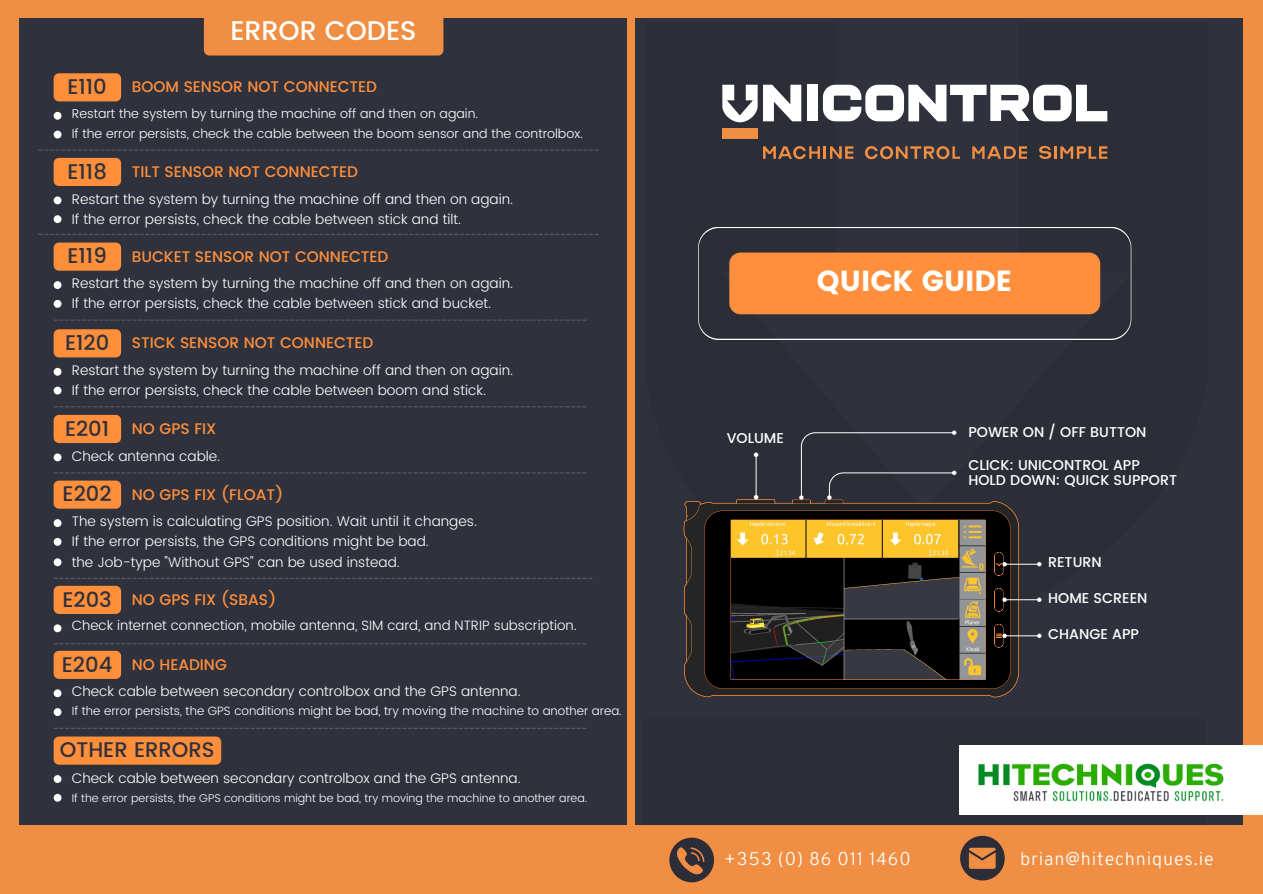
<style>
.page{position:relative;width:1263px;height:894px;background:#fff}
.page>*{position:absolute;margin:0;border:0;box-sizing:border-box;transform-origin:0 0}
.t1{font:28.95px "Poppins";color:#fff}
.t2{font:500 27px "Poppins";color:#fff}
.t3{font:500 21.15px "Poppins";color:#2f313c}
.t4{font:300 18px "Overpass";letter-spacing:.05em;color:#fff}
.t5{font:500 15.3px "Poppins";color:#ff8f3b}
.t6{font:500 14.25px "Poppins";color:#fff}
.t7{font:300 13.8px "Poppins";color:#fff}
.t8{font:300 13.5px "Poppins";color:#fff}
.t9{font:300 12.75px "Poppins";color:#fff}
.t10{font:300 12px "Poppins";color:#fff}
.t11{font:300 11.25px "Poppins";color:#fff}
</style>
<div class="page">
<div style="left:0;top:0;width:1263px;height:893px;background:#f08e43"></div>
<div style="left:19px;top:19px;width:1224px;height:854px;background:#2f313c"></div>
<svg style="left:683px;top:84px;width:449px;height:518px"></svg>
<div style="left:643px;top:719px;width:562px;height:173px;background:#2b2d37"></div>
<div style="left:0;top:824px;width:1263px;height:69px;background:#f08e43"></div>
<div style="left:627px;top:0;width:8px;height:892px;background:#f08e43"></div>
<div style="left:54px;top:158px;width:67px;height:28px;background:#ff8f3b;border-radius:5px"></div>
<div style="left:54px;top:196px;width:8px;height:8px;background:#fff;border-radius:50%"></div>
<div style="left:54px;top:215px;width:8px;height:8px;background:#fff;border-radius:50%"></div>
<div style="left:54px;top:73px;width:67px;height:28px;background:#ff8f3b;border-radius:5px"></div>
<div style="left:54px;top:112px;width:8px;height:8px;background:#fff;border-radius:50%"></div>
<div style="left:54px;top:131px;width:8px;height:7px;background:#fff;border-radius:50%"></div>
<div style="left:54px;top:242px;width:67px;height:28px;background:#ff8f3b;border-radius:5px"></div>
<div style="left:54px;top:281px;width:8px;height:8px;background:#fff;border-radius:50%"></div>
<div style="left:54px;top:300px;width:8px;height:8px;background:#fff;border-radius:50%"></div>
<svg style="left:54px;top:319px;width:532px;height:1px"></svg>
<div style="left:54px;top:329px;width:67px;height:28px;background:#ff8f3b;border-radius:5px"></div>
<div style="left:54px;top:368px;width:8px;height:7px;background:#fff;border-radius:50%"></div>
<div style="left:54px;top:386px;width:8px;height:8px;background:#fff;border-radius:50%"></div>
<svg style="left:54px;top:406px;width:532px;height:1px"></svg>
<div style="left:54px;top:650px;width:67px;height:28px;background:#ff8f3b;border-radius:5px"></div>
<div style="left:54px;top:689px;width:8px;height:8px;background:#fff;border-radius:50%"></div>
<div style="left:54px;top:708px;width:8px;height:7px;background:#fff;border-radius:50%"></div>
<div style="left:54px;top:736px;width:167px;height:28px;background:#ff8f3b;border-radius:5px"></div>
<svg style="left:54px;top:774px;width:8px;height:8px"></svg>
<div style="left:54px;top:793px;width:8px;height:8px;background:#fff;border-radius:50%"></div>
<div style="left:54px;top:480px;width:67px;height:28px;background:#ff8f3b;border-radius:5px"></div>
<div style="left:54px;top:519px;width:8px;height:8px;background:#fff;border-radius:50%"></div>
<svg style="left:54px;top:537px;width:8px;height:8px"></svg>
<div style="left:54px;top:558px;width:8px;height:8px;background:#fff;border-radius:50%"></div>
<div style="left:54px;top:415px;width:67px;height:28px;background:#ff8f3b;border-radius:5px"></div>
<div style="left:54px;top:453px;width:8px;height:8px;background:#fff;border-radius:50%"></div>
<svg style="left:54px;top:472px;width:532px;height:1px"></svg>
<div style="left:54px;top:585px;width:67px;height:28px;background:#ff8f3b;border-radius:5px"></div>
<div style="left:54px;top:624px;width:8px;height:8px;background:#fff;border-radius:50%"></div>
<svg style="left:54px;top:643px;width:532px;height:1px"></svg>
<div style="left:729px;top:252px;width:371px;height:62px;background:#ff8f3c;border-radius:11px"></div>
<div style="left:698px;top:227px;width:433px;height:112px;border:1px solid #fff;border-radius:20px"></div>
<div style="left:807px;top:85px;width:11px;height:36px;background:#fff"></div>
<svg style="left:823px;top:85px;width:284px;height:36px"></svg>
<svg style="left:722px;top:85px;width:79px;height:37px"></svg>
<div style="left:722px;top:128px;width:35px;height:11px;background:#f08e43"></div>
<svg style="left:763px;top:146px;width:90px;height:13px"></svg>
<svg style="left:865px;top:146px;width:95px;height:13px"></svg>
<svg style="left:972px;top:146px;width:55px;height:13px"></svg>
<svg style="left:1039px;top:146px;width:68px;height:13px"></svg>
<div style="left:204px;top:8px;width:239px;height:47px;background:#f08e43;border-radius:5px"></div>
<svg style="left:684px;top:501px;width:335px;height:196px;fill:#010000"></svg>
<svg style="left:731px;top:519px;width:254px;height:160px"></svg>
<svg style="left:1037px;top:633px;width:4px;height:5px"></svg>
<svg style="left:994px;top:623px;width:13px;height:24px"></svg>
<hr style="left:1006px;top:635px;width:32px;height:1px;background:#fff">
<svg style="left:1037px;top:562px;width:4px;height:4px"></svg>
<svg style="left:994px;top:552px;width:13px;height:23px"></svg>
<hr style="left:1006px;top:563px;width:32px;height:1px;background:#fff">
<svg style="left:1037px;top:597px;width:4px;height:4px"></svg>
<svg style="left:994px;top:587px;width:13px;height:24px"></svg>
<hr style="left:1006px;top:599px;width:32px;height:1px;background:#fff">
<svg style="left:792px;top:430px;width:164px;height:77px"></svg>
<svg style="left:754px;top:452px;width:4px;height:5px"></svg>
<svg style="left:736px;top:494px;width:39px;height:13px"></svg>
<hr style="left:756px;top:456px;width:1px;height:39px;background:#fff">
<svg style="left:38px;top:149px;width:560px;height:2px"></svg>
<svg style="left:38px;top:234px;width:560px;height:1px"></svg>
<div style="left:959px;top:745px;width:303px;height:70px;background:#fff"></div>
<img style="left:978px;top:763px;width:246px;height:38px">
<div style="left:960px;top:835px;width:45px;height:45px;background:#2d2d38;border-radius:50%"></div>
<svg style="left:969px;top:847px;width:27px;height:21px"></svg>
<svg style="left:669px;top:837px;width:45px;height:45px"></svg>
<p class="t2" style="left:230px;top:15px;width:188px">ERROR CODES</p>
<p class="t3" style="left:67px;top:74px;width:41px">E110</p>
<p class="t5" style="left:132px;top:78px;width:247px">BOOM SENSOR NOT CONNECTED</p>
<p class="t9" style="left:72px;top:106px;width:408px">Restart the system by turning the machine off and then on again.</p>
<p class="t9" style="left:72px;top:126px;width:513px">If the error persists, check the cable between the boom sensor and the controlbox.</p>
<p class="t3" style="left:67px;top:159px;width:41px">E118</p>
<p class="t5" style="left:132px;top:163px;width:228px">TILT SENSOR NOT CONNECTED</p>
<p class="t7" style="left:72px;top:191px;width:443px">Restart the system by turning the machine off and then on again.</p>
<p class="t7" style="left:72px;top:211px;width:391px">If the error persists, check the cable between stick and tilt.</p>
<p class="t3" style="left:67px;top:243px;width:41px">E119</p>
<p class="t5" style="left:132px;top:247px;width:258px">BUCKET SENSOR NOT CONNECTED</p>
<p class="t7" style="left:72px;top:275px;width:443px">Restart the system by turning the machine off and then on again.</p>
<p class="t7" style="left:72px;top:295px;width:421px">If the error persists, check the cable between stick and bucket.</p>
<p class="t3" style="left:65px;top:330px;width:46px">E120</p>
<p class="t5" style="left:132px;top:334px;width:243px">STICK SENSOR NOT CONNECTED</p>
<p class="t7" style="left:72px;top:362px;width:443px">Restart the system by turning the machine off and then on again.</p>
<p class="t7" style="left:72px;top:382px;width:416px">If the error persists, check the cable between boom and stick.</p>
<p class="t3" style="left:65px;top:416px;width:46px">E201</p>
<p class="t5" style="left:132px;top:419px;width:86px">NO GPS FIX</p>
<p class="t7" style="left:72px;top:447px;width:150px">Check antenna cable.</p>
<p class="t5" style="left:132px;top:485px;width:153px">NO GPS FIX (FLOAT)</p>
<p class="t7" style="left:72px;top:513px;width:407px">The system is calculating GPS position. Wait until it changes.</p>
<p class="t7" style="left:72px;top:533px;width:359px">If the error persists, the GPS conditions might be bad.</p>
<p class="t7" style="left:72px;top:554px;width:330px">the Job-type "Without GPS" can be used instead.</p>
<p class="t3" style="left:63px;top:481px;width:51px">E202</p>
<p class="t5" style="left:132px;top:590px;width:146px">NO GPS FIX (SBAS)</p>
<p class="t8" style="left:72px;top:617px;width:506px">Check internet connection, mobile antenna, SIM card, and NTRIP subscription.</p>
<p class="t3" style="left:62px;top:586px;width:51px">E203</p>
<p class="t3" style="left:62px;top:651px;width:52px">E204</p>
<p class="t5" style="left:132px;top:655px;width:96px">NO HEADING</p>
<p class="t7" style="left:72px;top:683px;width:451px">Check cable between secondary controlbox and the GPS antenna.</p>
<p class="t10" style="left:72px;top:703px;width:552px">If the error persists, the GPS conditions might be bad, try moving the machine to another area.</p>
<p class="t3" style="left:60px;top:737px;width:156px">OTHER ERRORS</p>
<p class="t7" style="left:72px;top:770px;width:451px">Check cable between secondary controlbox and the GPS antenna.</p>
<p class="t11" style="left:72px;top:791px;width:517px">If the error persists, the GPS conditions might be bad, try moving the machine to another area.</p>
<p class="t1" style="left:817px;top:264px;width:197px">QUICK GUIDE</p>
<p class="t6" style="left:727px;top:429px;width:59px">VOLUME</p>
<p class="t6" style="left:968px;top:423px;width:179px">POWER ON / OFF BUTTON</p>
<p class="t6" style="left:968px;top:457px;width:173px">CLICK: UNICONTROL APP</p>
<p class="t6" style="left:968px;top:471px;width:210px">HOLD DOWN: QUICK SUPPORT</p>
<p class="t6" style="left:1048px;top:553px;width:55px">RETURN</p>
<p class="t6" style="left:1048px;top:589px;width:101px">HOME SCREEN</p>
<p class="t6" style="left:1048px;top:625px;width:92px">CHANGE APP</p>
<p class="t4" style="left:724px;top:851px;width:188px">+353 (0) 86 011 1460</p>
<p class="t4" style="left:1020px;top:851px;width:195px">brian@hitechniques.ie</p>
</div>
